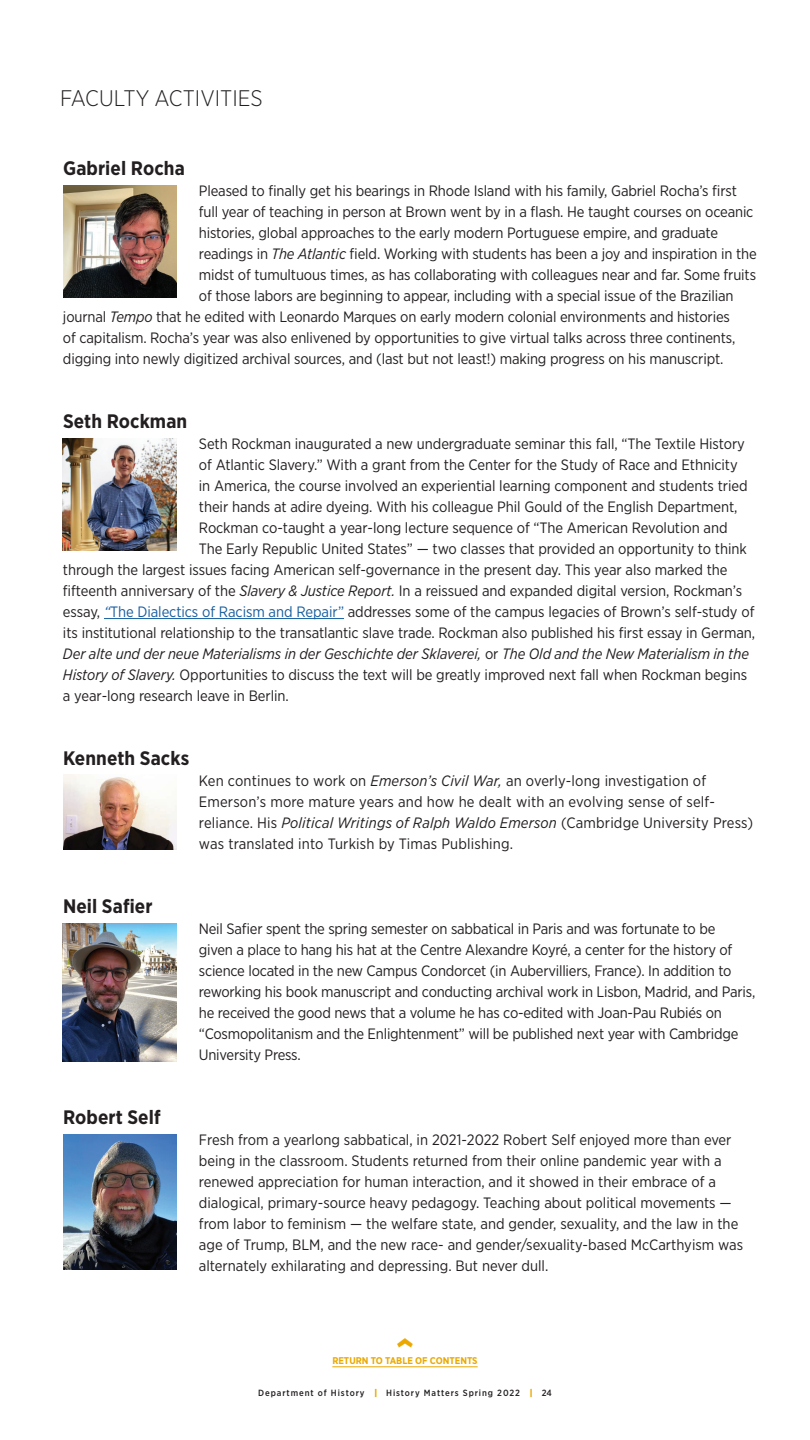
<style>
.page{position:relative;width:810px;height:1440px;background:#fff}
.page>*{position:absolute;margin:0;border:0;box-sizing:border-box;transform-origin:0 0}
.t1{font:700 34.5px "Gotham Narrow";color:#eba900}
.SECTION_HEADER___Sma{font:300 22.5px "Gotham Narrow";color:#231f20}
.HEADING_4{font:700 19.5px "Gotham Narrow";letter-spacing:.005em;color:#231f20}
.BODY___Faculty_Activ{font:15px/21px "Gotham Narrow";letter-spacing:-.01em;color:#231f20}
.BODY___Faculty_Activ-2{font:15px/21px "Gotham Narrow";letter-spacing:.01em;color:#231f20}
.BODY___Faculty_Activ-3{font:italic 15px "Gotham Narrow";letter-spacing:-.005em;color:#231f20}
.t2{font:700 9.75px "Gotham Narrow";color:#eba900}
.t3{font:500 9px "Gotham Narrow";letter-spacing:.1em;color:#231f20}
.s1{font-style:italic}
.s2{font-style:italic;color:#175d9e}
.s3{color:#175d9e}
.s4{font-style:normal}
.s5{font-weight:900;color:#eba900}
</style>
<div class="page">
<hr style="left:332px;top:1367px;width:146px;height:1px;background:#eba900">
<hr style="left:104px;top:618px;width:240px;height:1px;background:#175d9e">
<img style="left:63px;top:186px;width:113px;height:111px">
<img style="left:63px;top:439px;width:113px;height:111px">
<img style="left:63px;top:775px;width:113px;height:75px">
<img style="left:63px;top:923px;width:113px;height:139px">
<img style="left:63px;top:1135px;width:113px;height:135px">
<p class="SECTION_HEADER___Sma" style="left:60px;top:85px;width:204px">FACULTY ACTIVITIES</p>
<p class="HEADING_4" style="left:63px;top:156px;width:123px">Gabriel Rocha</p>
<p class="BODY___Faculty_Activ" style="left:199px;top:180px;width:539px">Pleased to finally get his bearings in Rhode Island with his family, Gabriel Rocha’s first</p>
<p class="BODY___Faculty_Activ" style="left:199px;top:201px;width:556px">full year of teaching in person at Brown went by in a flash. He taught courses on oceanic</p>
<p class="BODY___Faculty_Activ" style="left:199px;top:222px;width:521px">histories, global approaches to the early modern Portuguese empire, and graduate</p>
<p class="BODY___Faculty_Activ" style="left:199px;top:243px;width:559px">readings in <span class="s1">The Atlantic</span> field. Working with students has been a joy and inspiration in the</p>
<p class="BODY___Faculty_Activ" style="left:199px;top:264px;width:559px">midst of tumultuous times, as has collaborating with colleagues near and far. Some fruits</p>
<p class="BODY___Faculty_Activ" style="left:199px;top:285px;width:536px">of those labors are beginning to appear, including with a special issue of the Brazilian</p>
<p class="BODY___Faculty_Activ" style="left:63px;top:306px;width:669px">journal <span class="s1">Tempo</span> that he edited with Leonardo Marques on early modern colonial environments and histories</p>
<p class="BODY___Faculty_Activ" style="left:63px;top:327px;width:674px">of capitalism. Rocha’s year was also enlivened by opportunities to give virtual talks across three continents,</p>
<p class="BODY___Faculty_Activ" style="left:63px;top:348px;width:662px">digging into newly digitized archival sources, and (last but not least!) making progress on his manuscript.</p>
<p class="HEADING_4" style="left:63px;top:409px;width:126px">Seth Rockman</p>
<p class="BODY___Faculty_Activ" style="left:199px;top:433px;width:548px">Seth Rockman inaugurated a new undergraduate seminar this fall, “The Textile History</p>
<p class="BODY___Faculty_Activ" style="left:199px;top:454px;width:540px">of Atlantic Slavery.” With a grant from the Center for the Study of Race and Ethnicity</p>
<p class="BODY___Faculty_Activ" style="left:199px;top:475px;width:550px">in America, the course involved an experiential learning component and students tried</p>
<p class="BODY___Faculty_Activ" style="left:199px;top:496px;width:540px">their hands at adire dyeing. With his colleague Phil Gould of the English Department,</p>
<p class="BODY___Faculty_Activ" style="left:199px;top:517px;width:530px">Rockman co-taught a year-long lecture sequence of “The American Revolution and</p>
<p class="BODY___Faculty_Activ" style="left:199px;top:538px;width:549px">The Early Republic United States” — two classes that provided an opportunity to think</p>
<p class="BODY___Faculty_Activ" style="left:63px;top:559px;width:666px">through the largest issues facing American self-governance in the present day. This year also marked the</p>
<p class="BODY___Faculty_Activ" style="left:63px;top:580px;width:681px">fifteenth anniversary of the <span class="s1">Slavery &amp; Justice Report.</span> In a reissued and expanded digital version, Rockman’s</p>
<p class="BODY___Faculty_Activ" style="left:63px;top:601px;width:693px">essay, <span class="s2">“</span><span class="s3">The Dialectics of Racism and Repair”</span> addresses some of the campus legacies of Brown’s self-study of</p>
<p class="BODY___Faculty_Activ" style="left:63px;top:622px;width:694px">its institutional relationship to the transatlantic slave trade. Rockman also published his first essay in German,</p>
<p class="BODY___Faculty_Activ-3" style="left:63px;top:644px;width:687px">Der alte und der neue Materialisms in der Geschichte der Sklaverei, <span class="s4">or</span> The Old and the New Materialism in the</p>
<p class="BODY___Faculty_Activ" style="left:63px;top:664px;width:686px"><span class="s1">History of Slavery.</span> Opportunities to discuss the text will be greatly improved next fall when Rockman begins</p>
<p class="BODY___Faculty_Activ" style="left:63px;top:685px;width:227px">a year-long research leave in Berlin.</p>
<p class="HEADING_4" style="left:63px;top:746px;width:128px">Kenneth Sacks</p>
<p class="BODY___Faculty_Activ-2" style="left:199px;top:770px;width:556px">Ken continues to work on <span class="s1">Emerson’s Civil War,</span> an overly-long investigation of Emerson’s more mature years and how he dealt with an evolving sense of self&shy;reliance. His <span class="s1">Political Writings of Ralph Waldo Emerson</span> (Cambridge University Press) was translated into Turkish by Timas Publishing.</p>
<p class="HEADING_4" style="left:63px;top:893px;width:91px">Neil Safier</p>
<p class="BODY___Faculty_Activ" style="left:199px;top:918px;width:558px">Neil Safier spent the spring semester on sabbatical in Paris and was fortunate to be<br>given a place to hang his hat at the Centre Alexandre Koyré, a center for the history of science located in the new Campus Condorcet (in Aubervilliers, France). In addition to reworking his book manuscript and conducting archival work in Lisbon, Madrid, and Paris, he received the good news that a volume he has co-edited with Joan-Pau Rubiés on “Cosmopolitanism and the Enlightenment” will be published next year with Cambridge University Press.</p>
<p class="HEADING_4" style="left:63px;top:1104px;width:99px">Robert Self</p>
<p class="BODY___Faculty_Activ" style="left:199px;top:1129px;width:546px">Fresh from a yearlong sabbatical, in 2021-2022 Robert Self enjoyed more than ever being in the classroom. Students returned from their online pandemic year with a renewed appreciation for human interaction, and it showed in their embrace of a dialogical, primary-source heavy pedagogy. Teaching about political movements — from labor to feminism — the welfare state, and gender, sexuality, and the law in the age of Trump, BLM, and the new race- and gender/sexuality-based McCarthyism was alternately exhilarating and depressing. But never dull.</p>
<h1 class="t1" style="left:430px;top:1336px;width:13px;rotate:90deg">‹</h1>
<p class="t2" style="left:332px;top:1354px;width:147px">RETURN TO TABLE OF CONTENTS</p>
<p class="t3" style="left:258px;top:1388px;width:295px">Department of History <span class="s5">|</span> History Matters Spring 2022 <span class="s5">|</span> 24</p>
</div>
